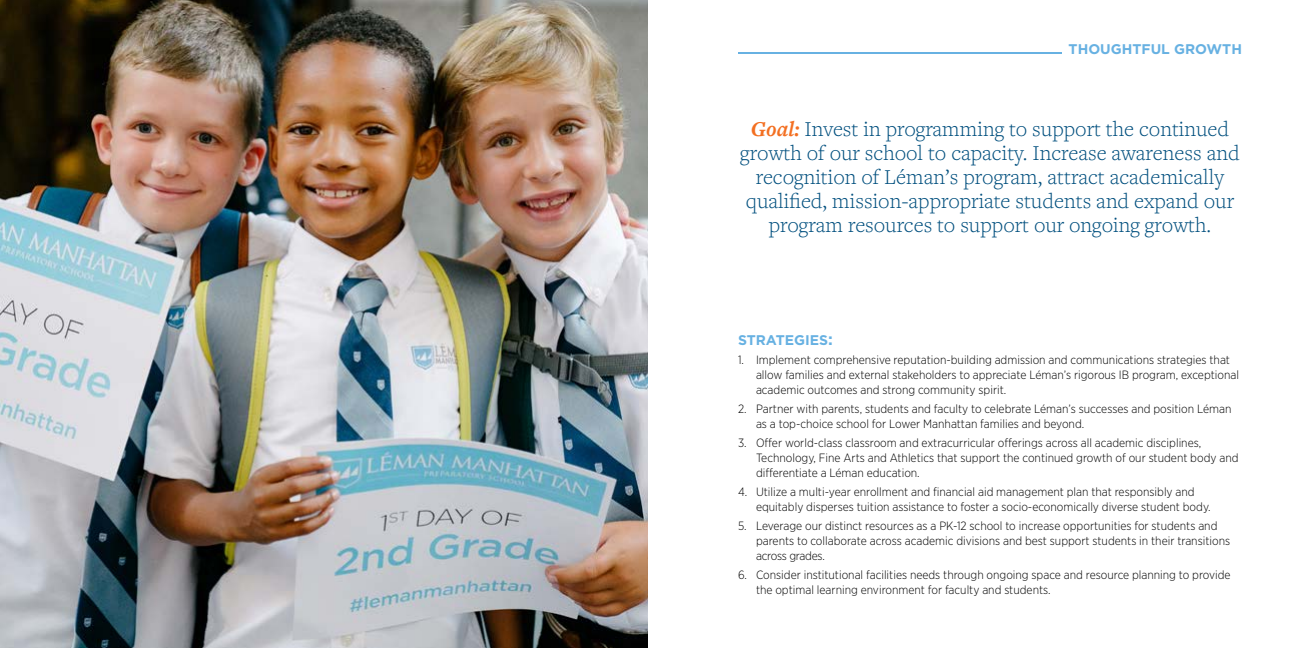
<style>
.page{position:relative;width:1296px;height:648px;background:#fff}
.page>*{position:absolute;margin:0;border:0;box-sizing:border-box;transform-origin:0 0}
.t1{font:300 22px/24px "Freight Text Pro";color:#004f7e;text-align:center}
.t2{font:700 14px "Gotham";color:#67b1e2}
.t3{font:300 12px/15px "Gotham Narrow";color:#000}
.s1{font-weight:700;font-style:italic;color:#f36f21}
.s2{font-size:16px}
</style>
<div class="page">
<hr style="left:738px;top:52px;width:325px;height:2px;background:#67b1e2">
<img style="left:0;top:0;width:648px;height:648px">
<p class="t2" style="left:1069px;top:40px;width:175px">THOUGHTFUL GROWTH</p>
<p class="t1" style="left:740px;top:117px;width:501px"><span class="s1">Goal:</span> Invest in programming to support the continued growth of our school to capacity. Increase awareness and recognition of Léman’s program, attract academically qualified, mission-appropriate students and expand our program resources to support our ongoing growth.</p>
<p class="t2" style="left:738px;top:331px;width:96px">STRATEGIES<span class="s2">:</span></p>
<p class="t3" style="left:756px;top:352px;width:485px;text-indent:-18px">1. Implement comprehensive reputation-building admission and communications strategies that allow families and external stakeholders to appreciate Léman’s rigorous IB program, exceptional academic outcomes and strong community spirit.</p>
<p class="t3" style="left:756px;top:401px;width:477px;text-indent:-18px">2. Partner with parents, students and faculty to celebrate Léman’s successes and position Léman as a top-choice school for Lower Manhattan families and beyond.</p>
<p class="t3" style="left:756px;top:435px;width:484px;text-indent:-18px">3. Offer world-class classroom and extracurricular offerings across all academic disciplines,<br>Technology, Fine Arts and Athletics that support the continued growth of our student body and differentiate a Léman education.</p>
<p class="t3" style="left:756px;top:484px;width:456px;text-indent:-18px">4. Utilize a multi-year enrollment and financial aid management plan that responsibly and equitably disperses tuition assistance to foster a socio-economically diverse student body.</p>
<p class="t3" style="left:756px;top:518px;width:476px;text-indent:-18px">5. Leverage our distinct resources as a PK-12 school to increase opportunities for students and parents to collaborate across academic divisions and best support students in their transitions across grades.</p>
<p class="t3" style="left:756px;top:567px;width:476px;text-indent:-18px">6. Consider institutional facilities needs through ongoing space and resource planning to provide the optimal learning environment for faculty and students.</p>
</div>
